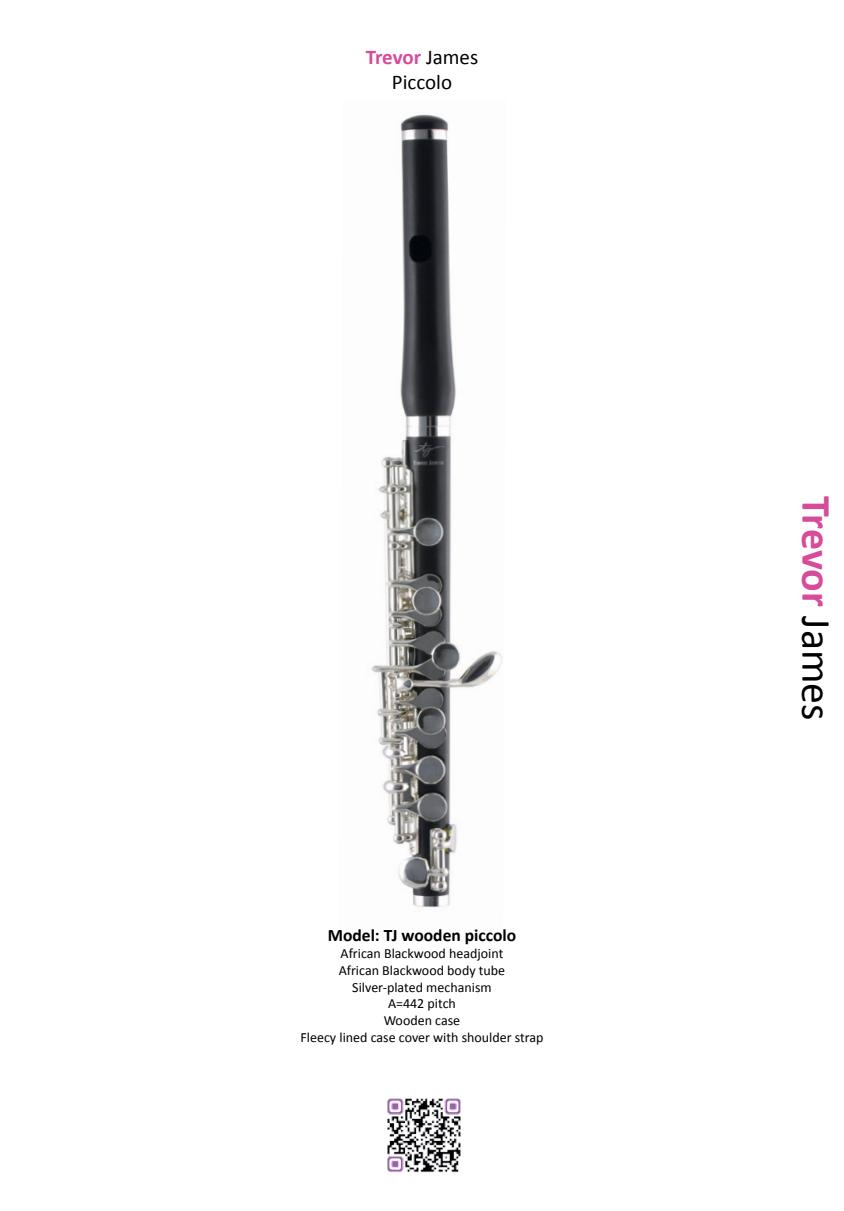
<style>
.page{position:relative;width:844px;height:1211px;background:#fff}
.page>*{position:absolute;margin:0;border:0;box-sizing:border-box;transform-origin:0 0}
.t1{font:700 42px "Calibri";letter-spacing:-.01em;color:#d74b9b}
.t2{font:700 21px "Calibri";letter-spacing:-.01em;color:#d74b9b}
.t3{font:21px "Calibri";color:#000}
.t4{font:700 17.5px "Calibri";color:#000}
.t5{font:14px "Calibri";color:#000}
.s1{font-weight:400;color:#000}
</style>
<div class="page">
<img style="left:371px;top:114px;width:131px;height:794px">
<img style="left:387px;top:1098px;width:74px;height:75px">
<p class="t2" style="left:365px;top:44px;width:114px">Trevor <span class="s1">James</span></p>
<p class="t3" style="left:392px;top:69px;width:62px">Piccolo</p>
<p class="t4" style="left:327px;top:924px;width:190px">Model: TJ wooden piccolo</p>
<p class="t5" style="left:340px;top:944px;width:164px">African Blackwood headjoint</p>
<p class="t5" style="left:338px;top:961px;width:168px">African Blackwood body tube</p>
<p class="t5" style="left:352px;top:978px;width:141px">Silver-plated mechanism</p>
<p class="t5" style="left:388px;top:994px;width:69px">A=442 pitch</p>
<p class="t5" style="left:383px;top:1011px;width:78px">Wooden case</p>
<p class="t5" style="left:300px;top:1028px;width:244px">Fleecy lined case cover with shoulder strap</p>
<p class="t1" style="left:843px;top:495px;width:226px;rotate:90deg">Trevor <span class="s1">James</span></p>
</div>
